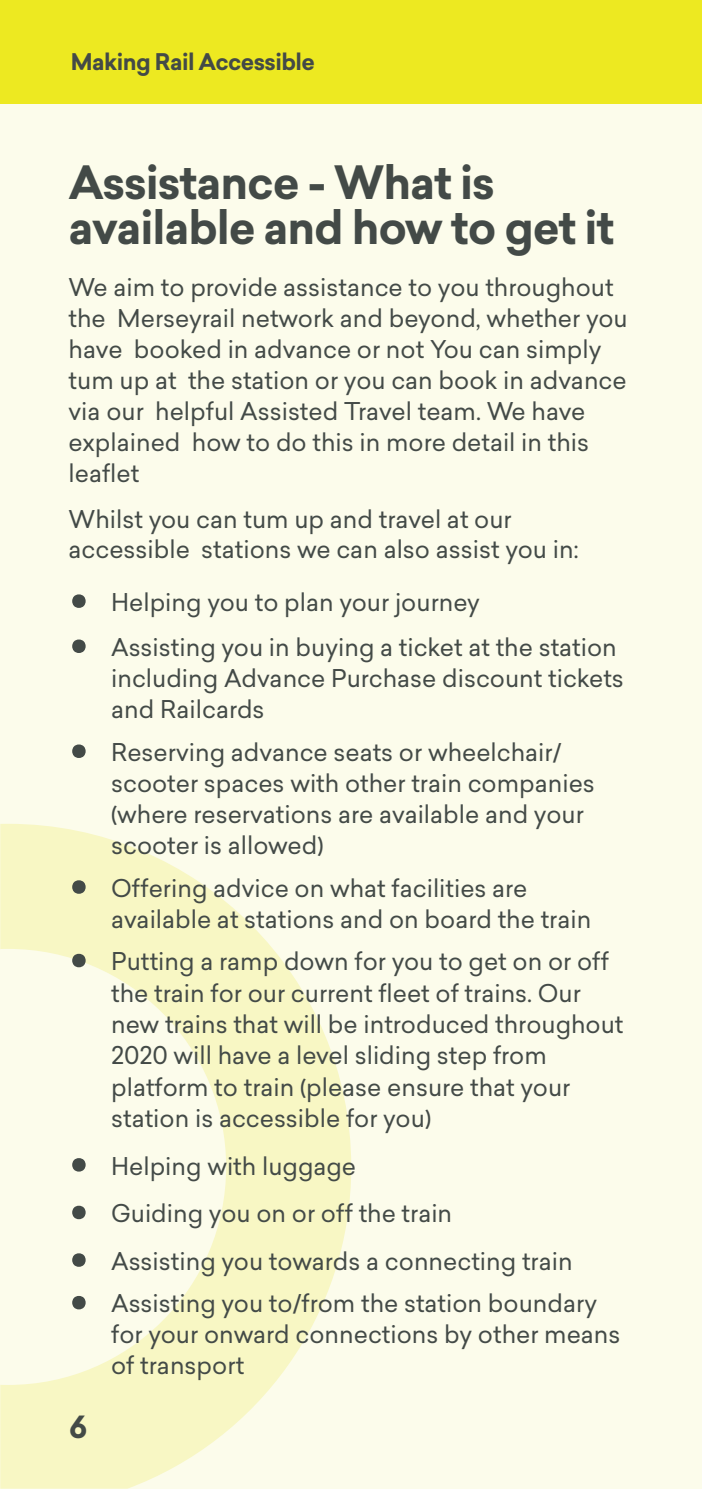
<style>
.page{position:relative;width:702px;height:1489px;background:#fff}
.page>*{position:absolute;margin:0;border:0;box-sizing:border-box;transform-origin:0 0}
.Paragraph_Style1{font:700 45px/45px "Sailec";letter-spacing:-.025em;color:#434a47}
.Paragraph_Style1-2{font:700 30px "Sailec";color:#434a47}
.Bullet_List_Style1{font:24px/31.2px "Sailec";color:#434a47}
.Paragraph_Style1-3{font:24px/31px "Sailec";color:#434a47}
.Bullet_List_Style2{font:24px "Sailec";color:#434a47}
.Paragraph_Style1-4{font:700 22.5px "Sailec";letter-spacing:-.025em;color:#434a47}
.s1{font-family:"Batang";font-size:55px}
</style>
<div class="page">
<div style="left:0;top:103px;width:702px;height:1385px;background:#fcfceb"></div>
<svg style="left:0;top:824px;width:351px;height:664px"></svg>
<div style="left:0;top:0;width:702px;height:103px;background:#ede921"></div>
<p class="Paragraph_Style1-4" style="left:71px;top:46px;width:246px">Making Rail Accessible</p>
<p class="Paragraph_Style1" style="left:69px;top:161px;width:547px">Assistance - What is available and how to get it</p>
<p class="Paragraph_Style1-3" style="left:69px;top:272px;width:560px">We aim to provide assistance to you throughout the Merseyrail network and beyond, whether you have booked in advance or not You can simply tum up at the station or you can book in advance via our helpful Assisted Travel team. We have explained how to do this in more detail in this leaflet</p>
<p class="Paragraph_Style1-3" style="left:69px;top:503px;width:511px">Whilst you can tum up and travel at our accessible stations we can also assist you in:</p>
<p class="Bullet_List_Style2" style="left:69px;top:585px;width:413px"><span class="s1">•</span> Helping you to plan your journey</p>
<p class="Bullet_List_Style1" style="left:111px;top:631px;width:514px;text-indent:-43px"><span class="s1">•</span> Assisting you in buying a ticket at the station including Advance Purchase discount tickets and Railcards</p>
<p class="Bullet_List_Style1" style="left:111px;top:736px;width:485px;text-indent:-43px"><span class="s1">•</span> Reserving advance seats or wheelchair/ scooter spaces with other train companies (where reservations are available and your scooter is allowed)</p>
<p class="Bullet_List_Style1" style="left:111px;top:872px;width:481px;text-indent:-43px"><span class="s1">•</span> Offering advice on what facilities are available at stations and on board the train</p>
<p class="Bullet_List_Style1" style="left:111px;top:945px;width:514px;text-indent:-43px"><span class="s1">•</span> Putting a ramp down for you to get on or off the train for our current fleet of trains. Our new trains that will be introduced throughout 2020 will have a level sliding step from platform to train (please ensure that your station is accessible for you)</p>
<p class="Bullet_List_Style2" style="left:69px;top:1148px;width:289px"><span class="s1">•</span> Helping with luggage</p>
<p class="Bullet_List_Style2" style="left:69px;top:1196px;width:385px"><span class="s1">•</span> Guiding you on or off the train</p>
<p class="Bullet_List_Style2" style="left:69px;top:1244px;width:505px"><span class="s1">•</span> Assisting you towards a connecting train</p>
<p class="Bullet_List_Style1" style="left:111px;top:1287px;width:511px;text-indent:-43px"><span class="s1">•</span> Assisting you to/from the station boundary for your onward connections by other means of transport</p>
<p class="Paragraph_Style1-2" style="left:69px;top:1405px;width:20px">6</p>
</div>
